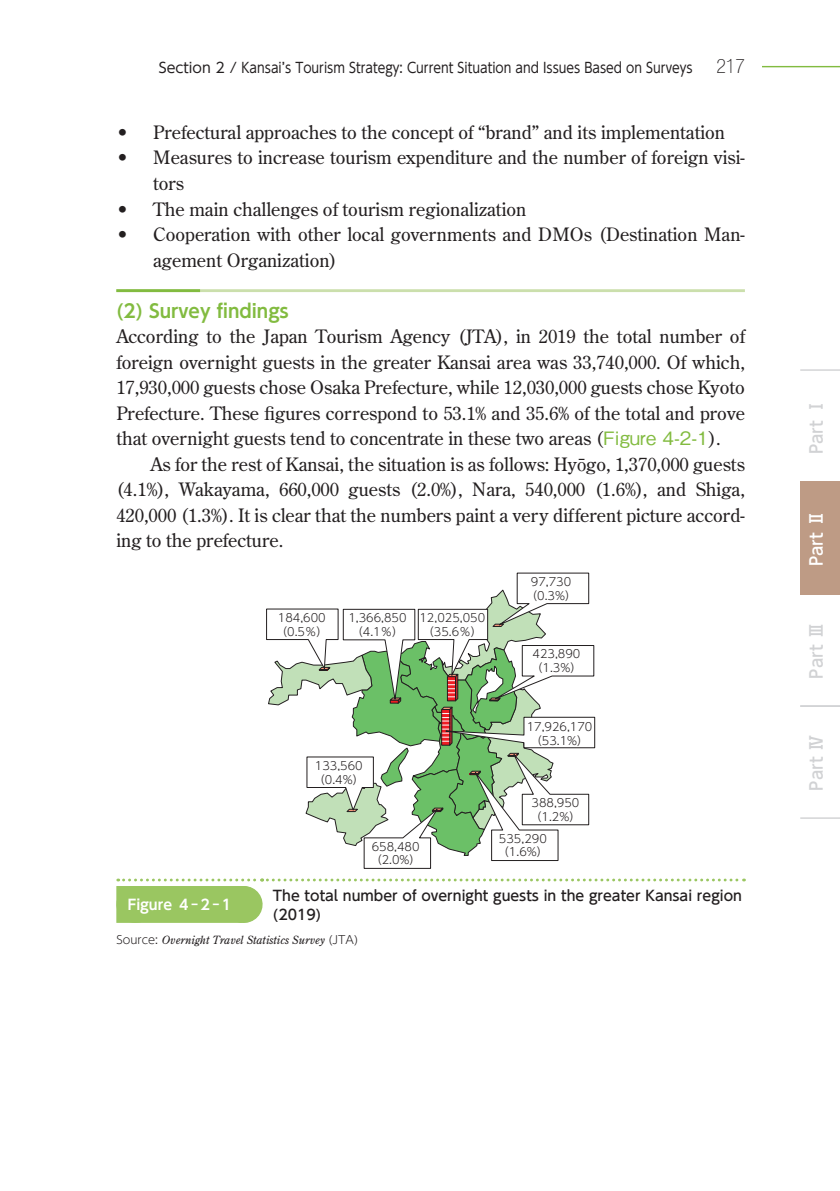
<style>
.page{position:relative;width:840px;height:1191px;background:#fff}
.page>*{position:absolute;margin:0;border:0;box-sizing:border-box;transform-origin:0 0}
.t1{font:18.4px/25.6px "Century Old Style Std";color:#231f20}
.t2{font:700 18.4px "UD Shin Go NT Pr 6 N De";color:#82bb40}
.t3{font:500 17px "UD Shin Go NT Pr 6 N";color:#d1d2d4}
.t4{font:500 17px "UD Shin Go NT Pr 6 N";color:#fff}
.t5{font:14.2px "UD Shin Go NT Pr 6 N";color:#231f20}
.t6{font:500 14.2px/18.4px "UD Shin Go NT Pr 6 N";color:#231f20}
.t7{font:700 14.2px "UD Shin Go NT Pr 6 N De";color:#fff}
.t8{font:300 11.4px/13.6px "UD Shin Go Pr 6 N";color:#231f20}
.t9{font:italic 11.4px "Century Old Style Std";color:#231f20}
.s1{font-family:"Helvetica Neue LT Std";font-weight:100;font-stretch:condensed;font-size:19.8px}
.s2{font-family:"Gothic BBB Pr 6 N";font-weight:500;color:#82bb40}
.s3{font-family:"Ryumin Pr 6 N";font-weight:500}
.s4{font-family:"UD Shin Go NT Pr 6 N";font-weight:300;font-style:normal}
</style>
<div class="page">
<hr style="left:116px;top:289px;width:628px;height:3px;background:#cbdfac">
<hr style="left:116px;top:289px;width:84px;height:3px;background:#82bb40">
<svg style="left:266px;top:573px;width:329px;height:296px"></svg>
<svg style="left:118px;top:878px;width:626px;height:45px"></svg>
<hr style="left:135px;top:886px;width:1px;height:37px;background:#9ac661">
<hr style="left:243px;top:886px;width:1px;height:37px;background:#9ac661">
<hr style="left:761px;top:66px;width:78px;height:1px;background:#82bb40">
<hr style="left:799px;top:705px;width:40px;height:2px;background:#d1d2d4">
<hr style="left:799px;top:817px;width:40px;height:2px;background:#d1d2d4">
<hr style="left:799px;top:369px;width:40px;height:2px;background:#d1d2d4">
<div style="left:799px;top:481px;width:40px;height:114px;background:#be9b85"></div>
<p class="t5" style="left:159px;top:56px;width:587px">Section 2 / Kansai’s Tourism Strategy: Current Situation and Issues Based on Surveys <span class="s1">217</span></p>
<p class="t1" style="left:116px;top:119px;width:610px">• Prefectural approaches to the concept of “brand” and its implementation</p>
<p class="t1" style="left:153px;top:145px;width:593px;text-indent:-37px">• Measures to increase tourism expenditure and the number of foreign visi&shy;tors</p>
<p class="t1" style="left:116px;top:196px;width:411px">• The main challenges of tourism regionalization</p>
<p class="t1" style="left:153px;top:221px;width:593px;text-indent:-37px">• Cooperation with other local governments and DMOs (Destination Man&shy;agement Organization)</p>
<p class="t2" style="left:116px;top:296px;width:174px">(2) Survey findings</p>
<p class="t1" style="left:116px;top:323px;width:629px;text-align:justify">According to the Japan Tourism Agency (JTA), in 2019 the total number of foreign overnight guests in the greater Kansai area was 33,740,000. Of which, 17,930,000 guests chose Osaka Prefecture, while 12,030,000 guests chose Kyoto Prefecture. These figures correspond to 53.1% and 35.6% of the total and prove that overnight guests tend to concentrate in these two areas (<span class="s2">Figure 4-2-1</span>).</p>
<p class="t1" style="left:116px;top:451px;width:629px;text-align:justify;text-indent:34px">As for the rest of Kansai, the situation is as follows: Hy<span class="s3">ō</span>go, 1,370,000 guests (4.1%), Wakayama, 660,000 guests (2.0%), Nara, 540,000 (1.6%), and Shiga, 420,000 (1.3%). It is clear that the numbers paint a very different picture accord&shy;ing to the prefecture.</p>
<p class="t8" style="left:276px;top:611px;width:53px">184,600（0.5％）</p>
<p class="t8" style="left:348px;top:611px;width:60px">1,366,850（4.1％）</p>
<p class="t8" style="left:419px;top:611px;width:67px">12,025,050（35.6％）</p>
<p class="t8" style="left:525px;top:575px;width:52px;text-align:center">97,730（0.3%）</p>
<p class="t8" style="left:531px;top:647px;width:52px">423,890（1.3%）</p>
<p class="t8" style="left:313px;top:759px;width:52px">133,560（0.4%）</p>
<p class="t8" style="left:370px;top:839px;width:52px">658,480（2.0%）</p>
<p class="t8" style="left:526px;top:719px;width:67px;text-align:center">17,926,170（53.1%）</p>
<p class="t8" style="left:530px;top:795px;width:52px">388,950（1.2%）</p>
<p class="t8" style="left:497px;top:831px;width:52px">535,290（1.6%）</p>
<p class="t7" style="left:128px;top:893px;width:107px">Figure 4-2-1</p>
<p class="t6" style="left:273px;top:886px;width:470px">The total number of overnight guests in the greater Kansai region (2019)</p>
<p class="t9" style="left:116px;top:933px;width:243px"><span class="s4">Source:</span> Overnight Travel Statistics Survey <span class="s4">(JTA)</span></p>
<p class="t3" style="left:802px;top:454px;width:58px;rotate:-90deg">Part Ⅰ</p>
<p class="t4" style="left:802px;top:566px;width:58px;rotate:-90deg">Part Ⅱ</p>
<p class="t3" style="left:802px;top:678px;width:58px;rotate:-90deg">Part Ⅲ</p>
<p class="t3" style="left:802px;top:790px;width:58px;rotate:-90deg">Part Ⅳ</p>
</div>
